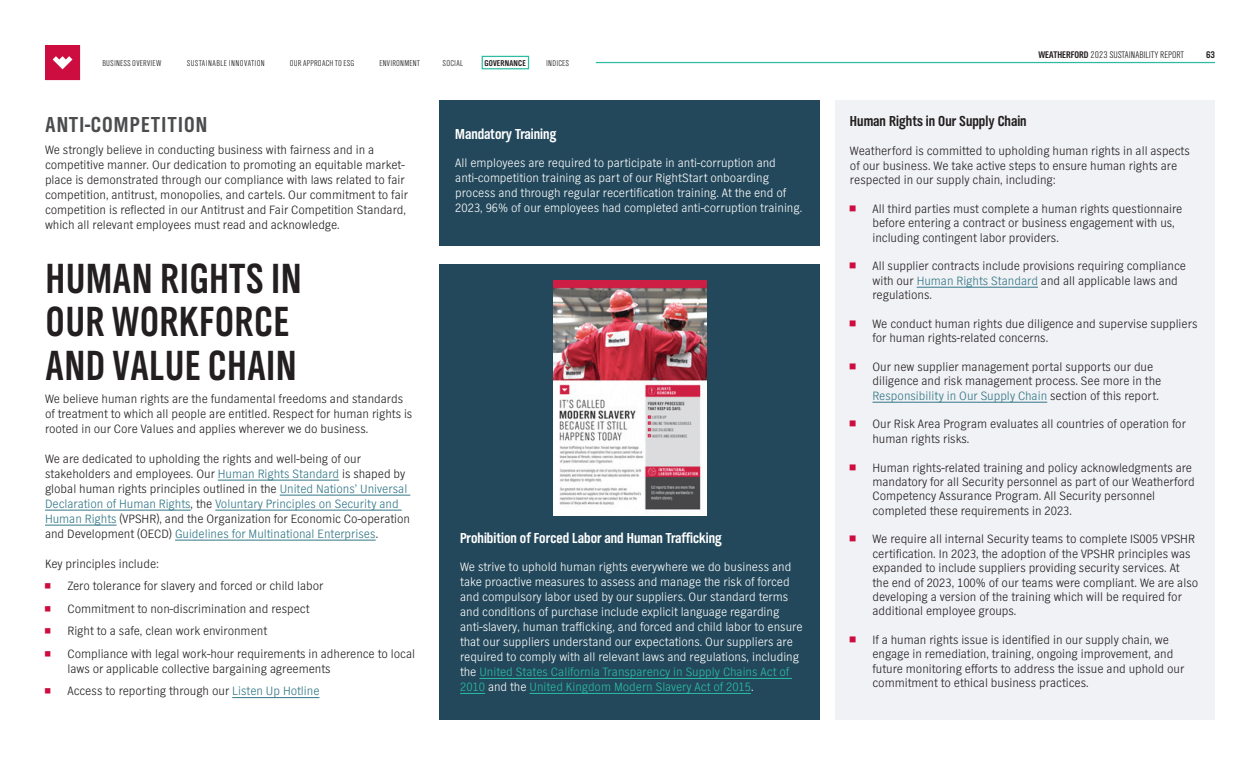
<style>
.page{position:relative;width:1260px;height:765px;background:#fff}
.page>*{position:absolute;margin:0;border:0;box-sizing:border-box;transform-origin:0 0}
.t1{font:43.75px/43.8px "TV Nord EF Bold Con";letter-spacing:.025em;color:#231f20;scale:.91 1}
.t2{font:22.5px "TV Nord EF Bold Con";letter-spacing:.055em;color:#4b4c4d}
.t3{font:15px "TV Nord EF Bold Con";color:#fff}
.t4{font:15px "TV Nord EF Bold Con";color:#231f20}
.t5{font:300 12.5px/14.4px "TV Nord EF";color:#231f20}
.t6{font:300 12.5px/15px "TV Nord EF";color:#fff}
.t7{font:300 12.5px "TV Nord EF";color:#cd0d40}
.t8{font:10px "TV Nord EF Light Con";color:#231f20}
.t9{font:10px "TV Nord EF Bold Con";color:#231f20}
.t10{font:8.75px "TV Nord EF Light Con";letter-spacing:.025em;color:#231f20}
.t11{font:8.75px "TV Nord EF Light Con";letter-spacing:.045em;color:#231f20}
.t12{font:8.75px "TV Nord EF Bold Con";letter-spacing:.025em;color:#231f20}
.s1{color:#317686}
.s2{color:#2abca3}
.s3{font-family:"TV Nord EF Bold Con"}
.s4{font-size:13.75px;color:#cd0d40}
</style>
<div class="page">
<div style="left:482px;top:56px;width:47px;height:13px;border:1px solid #2dbca2"></div>
<hr style="left:596px;top:62px;width:619px;height:1px;background:#2dbca2">
<svg style="left:45px;top:45px;width:35px;height:35px"></svg>
<div style="left:835px;top:100px;width:380px;height:620px;background:#f1f2f5"></div>
<hr style="left:917px;top:287px;width:121px;height:1px;background:#317686">
<hr style="left:872px;top:402px;width:175px;height:1px;background:#317686">
<hr style="left:218px;top:480px;width:121px;height:1px;background:#317686">
<hr style="left:280px;top:495px;width:130px;height:1px;background:#317686">
<hr style="left:45px;top:510px;width:146px;height:1px;background:#317686">
<hr style="left:215px;top:510px;width:187px;height:1px;background:#317686">
<hr style="left:45px;top:525px;width:72px;height:1px;background:#317686">
<hr style="left:175px;top:540px;width:201px;height:1px;background:#317686">
<hr style="left:232px;top:697px;width:87px;height:1px;background:#317686">
<div style="left:440px;top:100px;width:380px;height:146px;background:#23485b"></div>
<div style="left:440px;top:264px;width:380px;height:456px;background:#23485b"></div>
<hr style="left:479px;top:678px;width:313px;height:1px;background:#2abca3">
<svg style="left:460px;top:693px;width:25px;height:1px"></svg>
<hr style="left:530px;top:693px;width:221px;height:1px;background:#2abca3">
<img style="left:554px;top:280px;width:152px;height:236px">
<p class="t10" style="left:102px;top:58px;width:61px">BUSINESS OVERVIEW</p>
<p class="t11" style="left:187px;top:58px;width:80px">SUSTAINABLE INNOVATION</p>
<p class="t10" style="left:290px;top:58px;width:66px">OUR APPROACH TO ESG</p>
<p class="t10" style="left:379px;top:58px;width:42px">ENVIRONMENT</p>
<p class="t10" style="left:443px;top:58px;width:22px">SOCIAL</p>
<p class="t12" style="left:484px;top:58px;width:43px">GOVERNANCE</p>
<p class="t10" style="left:546px;top:58px;width:24px">INDICES</p>
<h2 class="t2" style="left:46px;top:111px;width:163px">ANTI-COMPETITION</h2>
<p class="t5" style="left:45px;top:143px;width:365px;line-height:15px">We strongly believe in conducting business with fairness and in a competitive manner. Our dedication to promoting an equitable market&shy;place is demonstrated through our compliance with laws related to fair competition, antitrust, monopolies, and cartels. Our commitment to fair competition is reflected in our Antitrust and Fair Competition Standard, which all relevant employees must read and acknowledge.</p>
<h1 class="t1" style="left:46px;top:257px;width:282px">HUMAN RIGHTS IN<br>OUR WORKFORCE<br>AND VALUE CHAIN</h1>
<p class="t5" style="left:45px;top:391px;width:369px;line-height:15px">We believe human rights are the fundamental freedoms and standards of treatment to which all people are entitled. Respect for human rights is rooted in our Core Values and applies wherever we do business.</p>
<p class="t5" style="left:45px;top:451px;width:367px;line-height:15px">We are dedicated to upholding the rights and well-being of our stakeholders and employees. Our <span class="s1">Human Rights Standard</span> is shaped by global human rights principles outlined in the <span class="s1">United Nations’ Universal Declaration of Human Rights</span>, the <span class="s1">Voluntary Principles on Security and Human Rights</span> (VPSHR), and the Organization for Economic Co-operation and Development (OECD) <span class="s1">Guidelines for Multinational Enterprises</span>.</p>
<p class="t5" style="left:45px;top:556px;width:115px">Key principles include:</p>
<p class="t7" style="left:45px;top:579px;width:7px">◾</p>
<p class="t5" style="left:68px;top:579px;width:257px">Zero tolerance for slavery and forced or child labor</p>
<p class="t7" style="left:45px;top:602px;width:7px">◾</p>
<p class="t5" style="left:68px;top:601px;width:244px">Commitment to non-discrimination and respect</p>
<p class="t7" style="left:45px;top:624px;width:7px">◾</p>
<p class="t5" style="left:68px;top:624px;width:201px">Right to a safe, clean work environment</p>
<p class="t7" style="left:45px;top:647px;width:7px">◾</p>
<p class="t5" style="left:68px;top:646px;width:349px;line-height:15px">Compliance with legal work-hour requirements in adherence to local laws or applicable collective bargaining agreements</p>
<p class="t7" style="left:45px;top:684px;width:7px">◾</p>
<p class="t5" style="left:68px;top:684px;width:253px">Access to reporting through our <span class="s1">Listen Up Hotline</span></p>
<p class="t3" style="left:455px;top:126px;width:102px">Mandatory Training</p>
<p class="t6" style="left:455px;top:155px;width:348px">All employees are required to participate in anti-corruption and anti-competition training as part of our RightStart onboarding process and through regular recertification training. At the end of 2023, 96% of our employees had completed anti-corruption training.</p>
<p class="t3" style="left:460px;top:530px;width:263px">Prohibition of Forced Labor and Human Trafficking</p>
<p class="t6" style="left:460px;top:559px;width:344px">We strive to uphold human rights everywhere we do business and take proactive measures to assess and manage the risk of forced and compulsory labor used by our suppliers. Our standard terms and conditions of purchase include explicit language regarding anti-slavery, human trafficking, and forced and child labor to ensure that our suppliers understand our expectations. Our suppliers are required to comply with all relevant laws and regulations, including the <span class="s2">United States California Transparency in Supply Chains Act of 2010</span> and the <span class="s2">United Kingdom Modern Slavery Act of 2015</span>.</p>
<p class="t8" style="left:1039px;top:49px;width:147px"><span class="s3">WEATHERFORD</span> 2023 SUSTAINABILITY REPORT</p>
<p class="t9" style="left:1206px;top:48px;width:11px">63</p>
<p class="t4" style="left:850px;top:112px;width:178px">Human Rights in Our Supply Chain</p>
<p class="t5" style="left:850px;top:144px;width:341px">Weatherford is committed to upholding human rights in all aspects of our business. We take active steps to ensure human rights are respected in our supply chain, including:</p>
<p class="t5" style="left:872px;top:202px;width:311px;text-indent:-23px"><span class="s4">◾</span> All third parties must complete a human rights questionnaire before entering a contract or business engagement with us, including contingent labor providers.</p>
<p class="t5" style="left:872px;top:259px;width:315px;text-indent:-23px"><span class="s4">◾</span> All supplier contracts include provisions requiring compliance with our <span class="s1">Human Rights Standard</span> and all applicable laws and regulations.</p>
<p class="t5" style="left:872px;top:317px;width:326px;text-indent:-23px"><span class="s4">◾</span> We conduct human rights due diligence and supervise suppliers for human rights-related concerns.</p>
<p class="t5" style="left:872px;top:360px;width:290px;text-indent:-23px"><span class="s4">◾</span> Our new supplier management portal supports our due diligence and risk management process. See more in the<br><span class="s1">Responsibility in Our Supply Chain</span> section of this report.</p>
<p class="t5" style="left:872px;top:417px;width:315px;text-indent:-23px"><span class="s4">◾</span> Our Risk Area Program evaluates all countries of operation for human rights risks.</p>
<p class="t5" style="left:872px;top:460px;width:324px;text-indent:-23px"><span class="s4">◾</span> Human rights-related training and policy acknowledgments are mandatory for all Security personnel as part of our Weatherford Competency Assurance Program. All Security personnel completed these requirements in 2023.</p>
<p class="t5" style="left:872px;top:532px;width:327px;text-indent:-23px"><span class="s4">◾</span> We require all internal Security teams to complete IS005 VPSHR certification. In 2023, the adoption of the VPSHR principles was expanded to include suppliers providing security services. At the end of 2023, 100% of our teams were compliant. We are also developing a version of the training which will be required for additional employee groups.</p>
<p class="t5" style="left:872px;top:633px;width:313px;text-indent:-23px"><span class="s4">◾</span> If a human rights issue is identified in our supply chain, we engage in remediation, training, ongoing improvement, and future monitoring efforts to address the issue and uphold our commitment to ethical business practices.</p>
</div>
